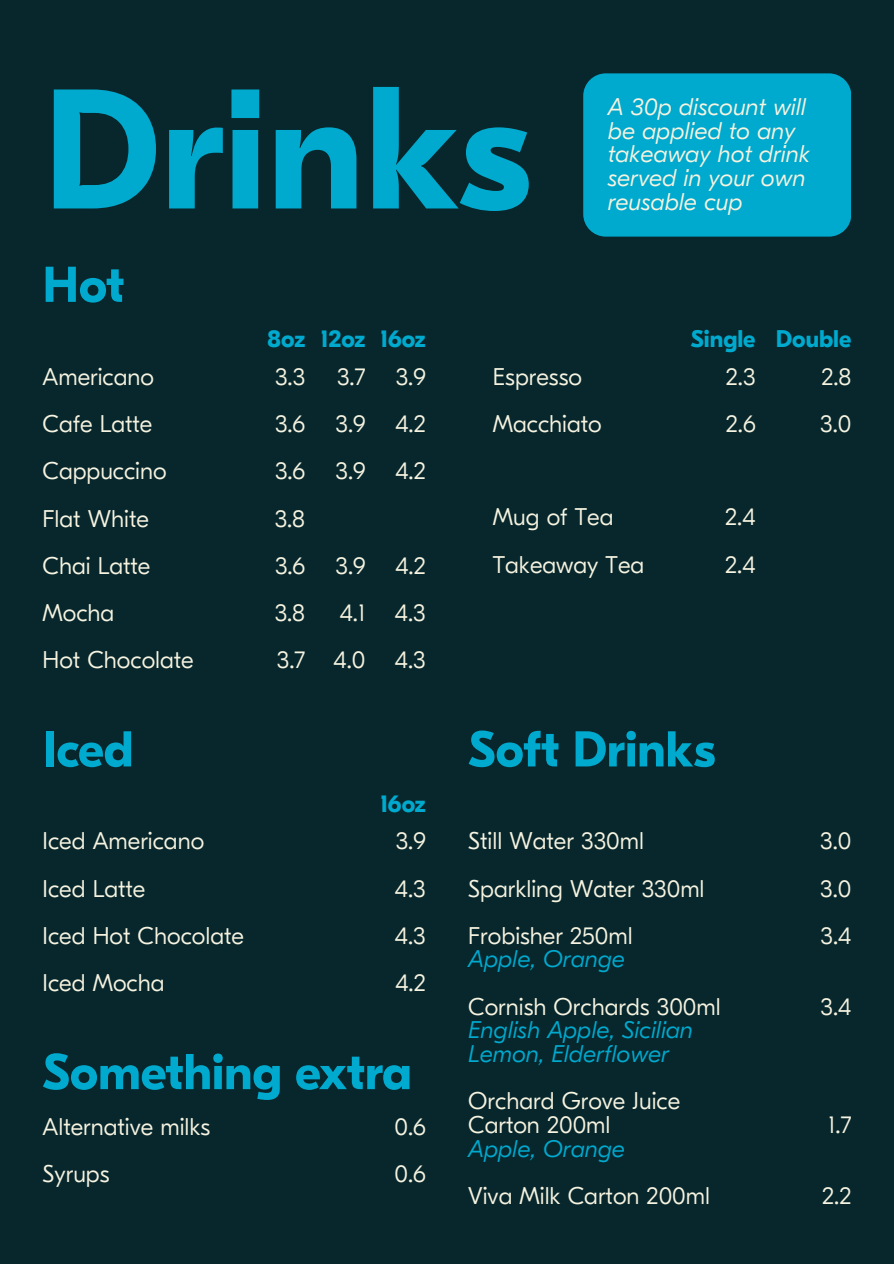
<style>
.page{position:relative;width:894px;height:1264px;background:#fff}
.page>*{position:absolute;margin:0;border:0;box-sizing:border-box;transform-origin:0 0}
.t1{font:700 169.95px "GT Eesti TRP";color:#00a9ce}
.t2{font:700 50.25px "GT Eesti Display";color:#00a9ce}
.t3{font:300 24px/47.2px "GT Eesti Display";color:#f6f3e0}
.t4{font:italic 300 24px/23.7px "GT Eesti Display";color:#f6f3e0}
.t5{font:italic 300 24px/23.7px "GT Eesti Display";color:#00a9ce}
.t6{font:700 24px "GT Eesti Display";color:#00a9ce}
</style>
<div class="page">
<div style="left:0;top:0;width:893px;height:1263px;background:#07272d"></div>
<div style="left:583px;top:73px;width:267px;height:164px;background:#00a9ce"></div>
<h1 class="t1" style="left:43px;top:55px;width:490px">Drinks</h1>
<h2 class="t2" style="left:43px;top:257px;width:83px">Hot</h2>
<p class="t4" style="left:607px;top:95px;width:203px">A 30p discount will be applied to any takeaway hot drink served in your own reusable cup</p>
<p class="t3" style="left:43px;top:353px;width:153px">Americano<br>Cafe Latte<br>Cappuccino<br>Flat White<br>Chai Latte<br>Mocha<br>Hot Chocolate</p>
<h2 class="t2" style="left:43px;top:721px;width:92px">Iced</h2>
<p class="t6" style="left:267px;top:325px;width:39px">8oz</p>
<p class="t3" style="left:274px;top:353px;width:32px;text-align:justify">3.3<br>3.6<br>3.6<br>3.8<br>3.6<br>3.8<br>3.7</p>
<p class="t6" style="left:321px;top:325px;width:106px">12oz 16oz</p>
<p class="t6" style="left:690px;top:325px;width:162px">Single Double</p>
<p class="t3" style="left:335px;top:353px;width:31px;text-align:justify">3.7<br>3.9<br>3.9</p>
<p class="t3" style="left:395px;top:353px;width:32px;text-align:justify">3.9<br>4.2<br>4.2</p>
<p class="t3" style="left:333px;top:542px;width:33px;text-align:justify">3.9<br>4.1<br>4.0</p>
<p class="t3" style="left:395px;top:542px;width:32px;text-align:justify">4.2<br>4.3<br>4.3</p>
<p class="t3" style="left:492px;top:353px;width:110px">Espresso<br>Macchiato</p>
<p class="t3" style="left:492px;top:494px;width:153px">Mug of Tea<br>Takeaway Tea</p>
<p class="t3" style="left:725px;top:353px;width:31px">2.3<br>2.6</p>
<p class="t3" style="left:725px;top:494px;width:32px">2.4<br>2.4</p>
<p class="t3" style="left:820px;top:353px;width:33px">2.8<br>3.0</p>
<p class="t6" style="left:380px;top:790px;width:47px">16oz</p>
<h2 class="t2" style="left:468px;top:721px;width:248px">Soft Drinks</h2>
<p class="t3" style="left:43px;top:818px;width:203px">Iced Americano<br>Iced Latte<br>Iced Hot Chocolate<br>Iced Mocha</p>
<p class="t3" style="left:395px;top:818px;width:32px;text-align:justify">3.9<br>4.3<br>4.3<br>4.2</p>
<h2 class="t2" style="left:43px;top:1043px;width:370px">Something extra</h2>
<p class="t3" style="left:43px;top:1103px;width:169px">Alternative milks<br>Syrups</p>
<p class="t3" style="left:394px;top:1103px;width:33px">0.6<br>0.6</p>
<p class="t3" style="left:468px;top:818px;width:238px">Still Water 330ml<br>Sparkling Water 330ml<br>Frobisher 250ml</p>
<p class="t5" style="left:468px;top:947px;width:158px">Apple, Orange</p>
<p class="t3" style="left:468px;top:983px;width:254px">Cornish Orchards 300ml</p>
<p class="t5" style="left:468px;top:1018px;width:226px">English Apple, Sicilian<br>Lemon, Elderflower</p>
<p class="t3" style="left:468px;top:1089px;width:213px;line-height:23.7px">Orchard Grove Juice<br>Carton 200ml</p>
<p class="t5" style="left:468px;top:1137px;width:158px">Apple, Orange</p>
<p class="t3" style="left:468px;top:1172px;width:243px">Viva Milk Carton 200ml</p>
<p class="t3" style="left:820px;top:818px;width:33px;text-align:justify">3.0<br>3.0<br>3.4</p>
<p class="t3" style="left:820px;top:983px;width:32px">3.4</p>
<p class="t3" style="left:828px;top:1101px;width:25px">1.7</p>
<p class="t3" style="left:822px;top:1172px;width:31px">2.2</p>
</div>
